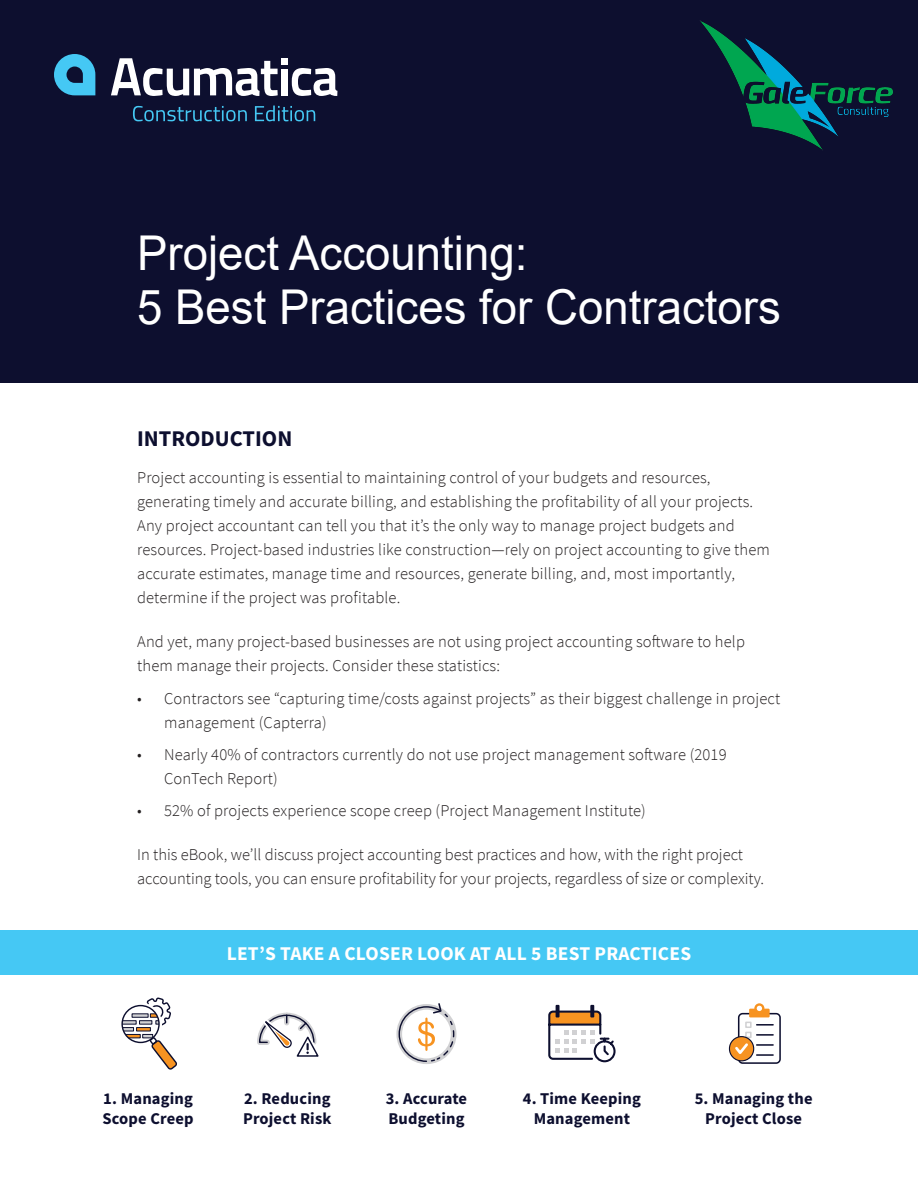
<style>
.page{position:relative;width:918px;height:1188px;background:#fff}
.page>*{position:absolute;margin:0;border:0;box-sizing:border-box;transform-origin:0 0}
.t1{font:48px/54px "Arial";color:#fff;scale:.95 1}
.t2{font:700 22.5px "Source Sans Pro";color:#0d0f2f}
.t3{font:700 19.5px "Source Sans Pro";letter-spacing:.01em;color:#fff}
.t4{font:300 16.5px/24px "Source Sans Pro";letter-spacing:.01em;color:#231f20}
.t5{font:700 16.5px/19.5px "Source Sans Pro";letter-spacing:.01em;color:#0d0f2f}
</style>
<div class="page">
<div style="left:0;top:0;width:918px;height:382px;background:#0d0f2f"></div>
<svg style="left:133px;top:106px;width:114px;height:15px"></svg>
<svg style="left:255px;top:106px;width:60px;height:15px"></svg>
<svg style="left:54px;top:54px;width:41px;height:41px"></svg>
<svg style="left:111px;top:58px;width:226px;height:38px"></svg>
<div style="left:0;top:931px;width:918px;height:44px;background:#45c8f4"></div>
<svg style="left:556px;top:1005px;width:4px;height:12px"></svg>
<svg style="left:590px;top:1005px;width:4px;height:12px"></svg>
<svg style="left:548px;top:1010px;width:68px;height:53px"></svg>
<div style="left:119px;top:1003px;width:43px;height:42px;border:6px solid #fff;border-radius:50%"></div>
<svg style="left:122px;top:997px;width:55px;height:73px"></svg>
<div style="left:121px;top:1005px;width:39px;height:38px;border:1px solid #0d0f2f;border-radius:50%"></div>
<svg style="left:257px;top:1012px;width:62px;height:45px"></svg>
<svg style="left:398px;top:1003px;width:57px;height:60px"></svg>
<hr style="left:425px;top:1019px;width:3px;height:31px;background:#f79321">
<div style="left:738px;top:1013px;width:43px;height:51px;border:2px solid #0d0f2f;border-radius:4px"></div>
<svg style="left:729px;top:1037px;width:25px;height:24px"></svg>
<div style="left:729px;top:1036px;width:25px;height:25px;border:1px solid #0d0f2f;border-radius:50%"></div>
<svg style="left:733px;top:1003px;width:40px;height:56px"></svg>
<img style="left:700px;top:20px;width:193px;height:130px">
<p class="t1" style="left:137px;top:226px;width:679px">Project Accounting:<br>5 Best Practices for Contractors</p>
<p class="t2" style="left:137px;top:423px;width:157px">INTRODUCTION</p>
<p class="t4" style="left:137px;top:466px;width:634px">Project accounting is essential to maintaining control of your budgets and resources, generating timely and accurate billing, and establishing the profitability of all your projects.<br>Any project accountant can tell you that it’s the only way to manage project budgets and resources. Project-based industries like construction—rely on project accounting to give them accurate estimates, manage time and resources, generate billing, and, most importantly, determine if the project was profitable.</p>
<p class="t4" style="left:137px;top:630px;width:609px">And yet, many project-based businesses are not using project accounting software to help them manage their projects. Consider these statistics:</p>
<p class="t4" style="left:164px;top:686px;width:618px;text-indent:-27px">• Contractors see “capturing time/costs against projects” as their biggest challenge in project management (Capterra)</p>
<p class="t4" style="left:164px;top:742px;width:564px;text-indent:-27px">• Nearly 40% of contractors currently do not use project management software (2019<br>ConTech Report)</p>
<p class="t4" style="left:137px;top:799px;width:510px">• 52% of projects experience scope creep (Project Management Institute)</p>
<p class="t4" style="left:137px;top:843px;width:629px">In this eBook, we’ll discuss project accounting best practices and how, with the right project accounting tools, you can ensure profitability for your projects, regardless of size or complexity.</p>
<p class="t3" style="left:227px;top:940px;width:466px">LET’S TAKE A CLOSER LOOK AT ALL 5 BEST PRACTICES</p>
<p class="t5" style="left:103px;top:1089px;width:93px">1. Managing<br>Scope Creep</p>
<p class="t5" style="left:386px;top:1089px;width:83px">3. Accurate<br>Budgeting</p>
<p class="t5" style="left:523px;top:1089px;width:120px;text-align:center">4. Time Keeping<br>Management</p>
<p class="t5" style="left:695px;top:1089px;width:119px;text-align:center">5. Managing the<br>Project Close</p>
<p class="t5" style="left:243px;top:1089px;width:90px">2. Reducing<br>Project Risk</p>
</div>
